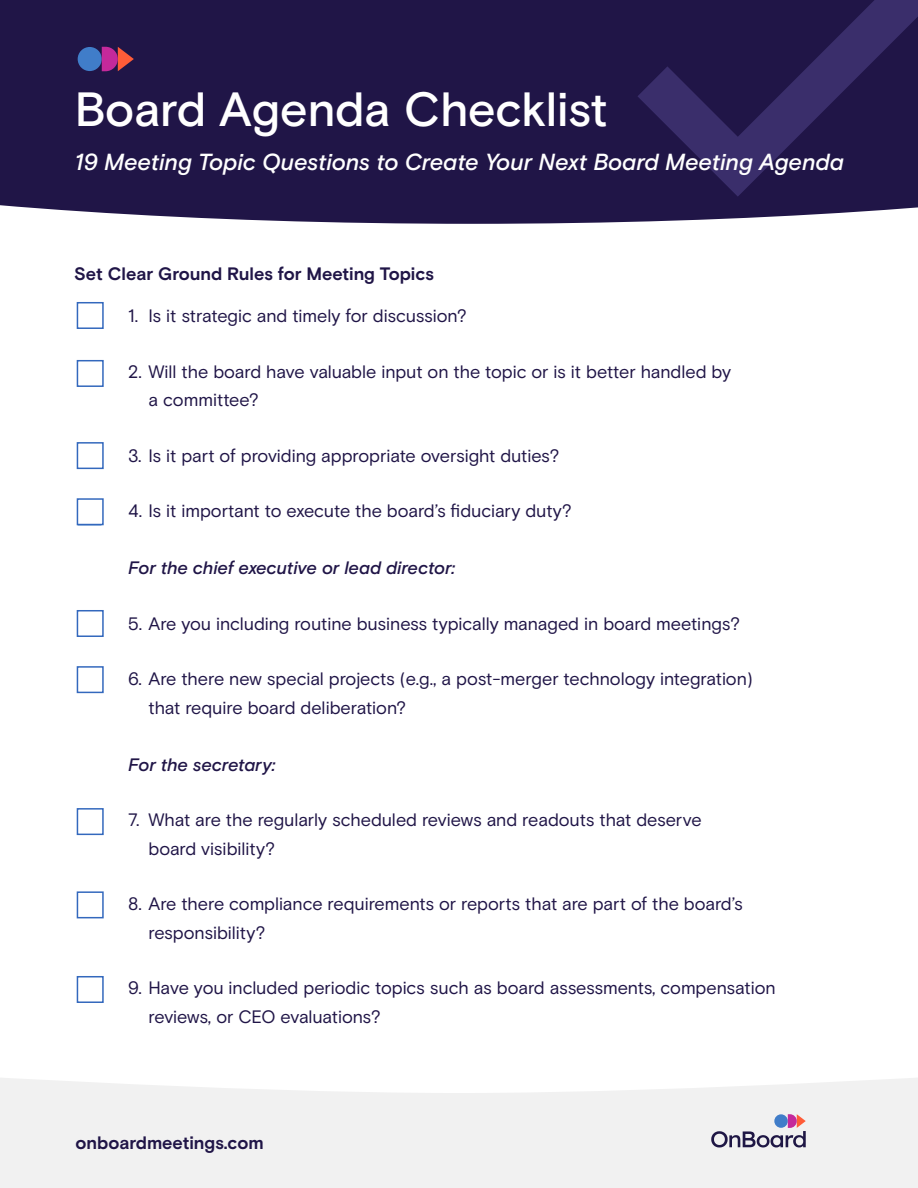
<style>
.page{position:relative;width:918px;height:1188px;background:#fff}
.page>*{position:absolute;margin:0;border:0;box-sizing:border-box;transform-origin:0 0}
.t1{font:500 48px "Basis Grotesque Pro";letter-spacing:-.005em;color:#fff}
.t2{font:italic 500 23.25px "Basis Grotesque Pro";letter-spacing:-.005em;color:#fff}
.t3{font:18px/28.5px "Basis Grotesque Pro";letter-spacing:-.005em;color:#201547}
.t4{font:700 18px "Basis Grotesque Pro";color:#201547}
.t5{font:italic 500 18px "Basis Grotesque Pro";letter-spacing:-.005em;color:#201547}
</style>
<div class="page">
<svg style="left:0;top:1078px;width:918px;height:110px;fill:#f1f1f1"></svg>
<svg style="left:711px;top:1114px;width:95px;height:34px"></svg>
<div style="left:0;top:0;width:918px;height:224px;background:#201547"></div>
<div style="left:78px;top:47px;width:24px;height:24px;background:#407dc9;border-radius:50%"></div>
<svg style="left:102px;top:47px;width:32px;height:24px"></svg>
<svg style="left:638px;top:0;width:280px;height:197px;background:#271b50"></svg>
<div style="left:77px;top:302px;width:27px;height:27px;border:2px solid #3368bd"></div>
<div style="left:77px;top:360px;width:27px;height:27px;border:2px solid #3368bd"></div>
<div style="left:77px;top:442px;width:27px;height:27px;border:2px solid #3368bd"></div>
<div style="left:77px;top:498px;width:27px;height:27px;border:2px solid #3368bd"></div>
<div style="left:77px;top:610px;width:27px;height:27px;border:2px solid #3368bd"></div>
<div style="left:77px;top:666px;width:27px;height:27px;border:2px solid #3368bd"></div>
<div style="left:77px;top:808px;width:27px;height:27px;border:2px solid #3368bd"></div>
<div style="left:77px;top:891px;width:27px;height:27px;border:2px solid #3368bd"></div>
<div style="left:77px;top:976px;width:27px;height:27px;border:2px solid #3368bd"></div>
<h1 class="t1" style="left:75px;top:91px;width:535px">Board Agenda Checklist</h1>
<p class="t2" style="left:75px;top:153px;width:771px">19 Meeting Topic Questions to Create Your Next Board Meeting Agenda</p>
<p class="t4" style="left:74px;top:267px;width:361px">Set Clear Ground Rules for Meeting Topics</p>
<p class="t3" style="left:128px;top:303px;width:340px">1. Is it strategic and timely for discussion?</p>
<p class="t3" style="left:148px;top:359px;width:584px;text-indent:-20px">2. Will the board have valuable input on the topic or is it better handled by a committee?</p>
<p class="t3" style="left:128px;top:443px;width:433px">3. Is it part of providing appropriate oversight duties?</p>
<p class="t3" style="left:128px;top:498px;width:445px">4. Is it important to execute the board’s fiduciary duty?</p>
<p class="t5" style="left:128px;top:561px;width:328px">For the chief executive or lead director:</p>
<p class="t3" style="left:128px;top:611px;width:613px">5. Are you including routine business typically managed in board meetings?</p>
<p class="t3" style="left:148px;top:666px;width:606px;text-indent:-20px">6. Are there new special projects (e.g., a post-merger technology integration) that require board deliberation?</p>
<p class="t5" style="left:128px;top:757px;width:149px">For the secretary:</p>
<p class="t3" style="left:148px;top:807px;width:555px;text-indent:-20px">7. What are the regularly scheduled reviews and readouts that deserve board visibility?</p>
<p class="t3" style="left:148px;top:891px;width:596px;text-indent:-20px">8. Are there compliance requirements or reports that are part of the board’s responsibility?</p>
<p class="t3" style="left:148px;top:975px;width:629px;text-indent:-20px">9. Have you included periodic topics such as board assessments, compensation reviews, or CEO evaluations?</p>
<p class="t4" style="left:76px;top:1135px;width:190px">onboardmeetings.com</p>
</div>
